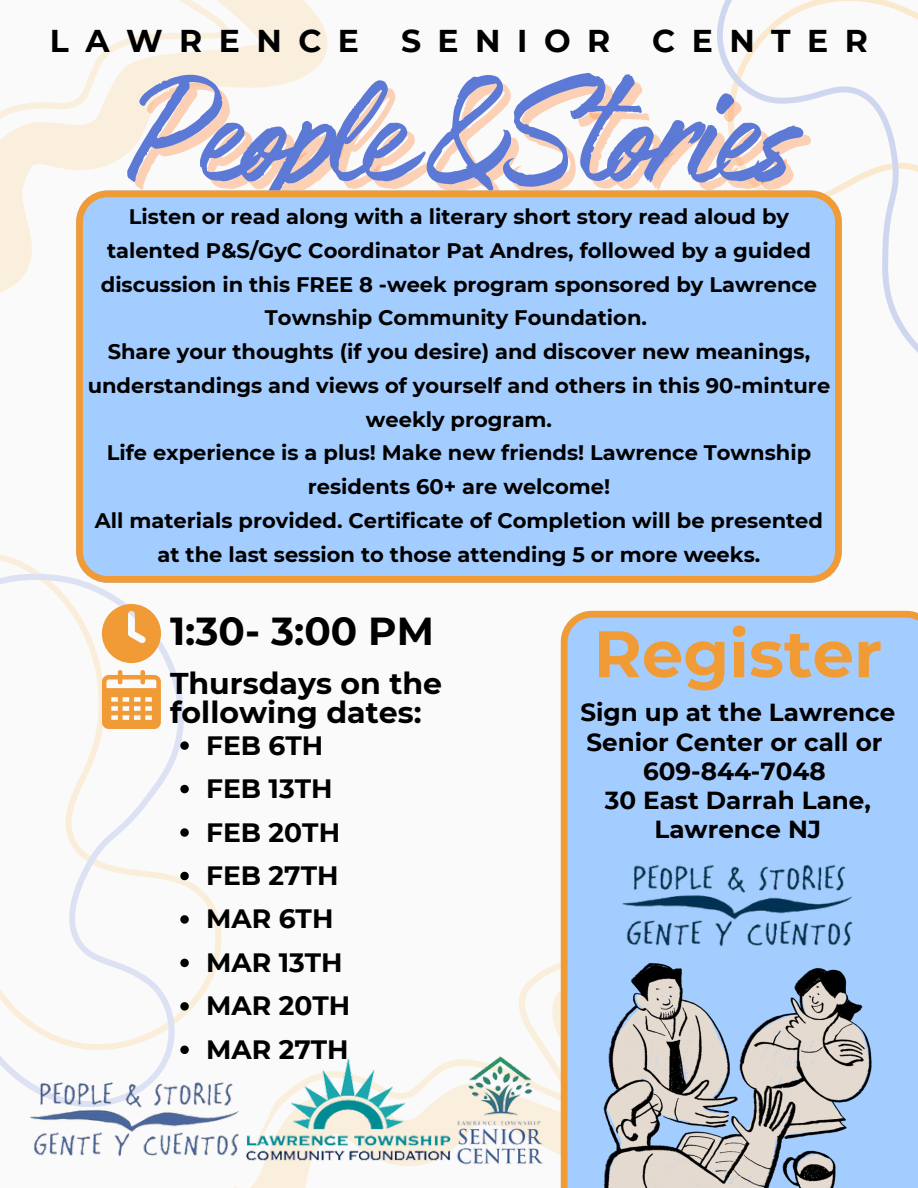
<style>
.page{position:relative;width:918px;height:1188px;background:#fafafa}
.page>*{position:absolute;margin:0;border:0;box-sizing:border-box;transform-origin:0 0}
.t1{font:173.4px "Authenia Solid";letter-spacing:-.05em;color:#5c7ad5}
.t2{font:700 65.7px "Montserrat";color:#f09b36}
.t3{font:700 39px "Montserrat";color:#000}
.t4{font:700 31.5px "Montserrat";letter-spacing:.525em;color:#000}
.t5{font:700 30px/29px "Montserrat";color:#000}
.t6{font:700 26.55px "Montserrat";color:#000}
.t7{font:700 24.6px/29.1px "Montserrat";color:#000;text-align:center}
.t8{font:700 21px/33.8px "Montserrat";color:#000;text-align:center}
</style>
<div class="page">
<svg style="left:0;top:554px;width:216px;height:530px"></svg>
<svg style="left:102px;top:670px;width:59px;height:59px"></svg>
<svg style="left:102px;top:604px;width:59px;height:59px"></svg>
<svg style="left:216px;top:876px;width:345px;height:312px"></svg>
<div style="left:561px;top:611px;width:357px;height:577px;background:#a4cdff"></div>
<svg style="left:0;top:0;width:328px;height:293px"></svg>
<svg style="left:717px;top:0;width:201px;height:353px"></svg>
<img style="left:23px;top:1075px;width:222px;height:90px">
<img style="left:245px;top:1057px;width:191px;height:108px">
<img style="left:436px;top:1055px;width:125px;height:119px">
<img style="left:616px;top:858px;width:244px;height:99px">
<div style="left:76px;top:190px;width:766px;height:393px;background:#a4cdff"></div>
<svg style="left:180px;top:741px;width:9px;height:9px"></svg>
<svg style="left:180px;top:785px;width:9px;height:8px"></svg>
<svg style="left:180px;top:828px;width:9px;height:9px"></svg>
<svg style="left:180px;top:872px;width:9px;height:8px"></svg>
<svg style="left:180px;top:915px;width:9px;height:9px"></svg>
<svg style="left:180px;top:959px;width:9px;height:8px"></svg>
<svg style="left:180px;top:1002px;width:9px;height:9px"></svg>
<svg style="left:180px;top:1046px;width:9px;height:8px"></svg>
<svg style="left:603px;top:963px;width:269px;height:225px;background:#a7afba"></svg>
<p class="t4" style="left:50px;top:22px;width:311px">LAWRENCE</p>
<p class="t4" style="left:401px;top:22px;width:211px">SENIOR</p>
<p class="t4" style="left:652px;top:22px;width:217px">CENTER</p>
<p class="t1" style="left:122px;top:43px;width:676px">People&amp;Stories</p>
<p class="t8" style="left:101px;top:200px;width:718px">Listen or read along with a literary short story read aloud by talented P&amp;S/GyC Coordinator Pat Andres, followed by a guided discussion in this FREE 8 -week program sponsored by Lawrence Township Community Foundation.</p>
<p class="t8" style="left:88px;top:335px;width:744px">Share your thoughts (if you desire) and discover new meanings, understandings and views of yourself and others in this 90-minture weekly program.</p>
<h5 class="t8" style="left:107px;top:436px;width:706px">Life experience is a plus! Make new friends! Lawrence Township residents 60+ are welcome!</h5>
<p class="t8" style="left:95px;top:504px;width:730px">All materials provided. Certificate of Completion will be presented at the last session to those attending 5 or more weeks.</p>
<p class="t3" style="left:170px;top:607px;width:265px">1:30- 3:00 PM</p>
<p class="t5" style="left:170px;top:669px;width:274px">Thursdays on the following dates:</p>
<p class="t6" style="left:206px;top:729px;width:119px">FEB 6TH</p>
<p class="t6" style="left:206px;top:772px;width:128px">FEB 13TH</p>
<p class="t6" style="left:206px;top:816px;width:136px">FEB 20TH</p>
<p class="t6" style="left:206px;top:859px;width:134px">FEB 27TH</p>
<p class="t6" style="left:206px;top:903px;width:129px">MAR 6TH</p>
<p class="t6" style="left:206px;top:946px;width:138px">MAR 13TH</p>
<p class="t6" style="left:206px;top:990px;width:146px">MAR 20TH</p>
<p class="t6" style="left:206px;top:1033px;width:144px">MAR 27TH</p>
<p class="t2" style="left:594px;top:614px;width:290px">Register</p>
<p class="t7" style="left:580px;top:698px;width:317px">Sign up at the Lawrence<br>Senior Center or call or<br>609-844-7048<br>30 East Darrah Lane,<br>Lawrence NJ</p>
</div>
